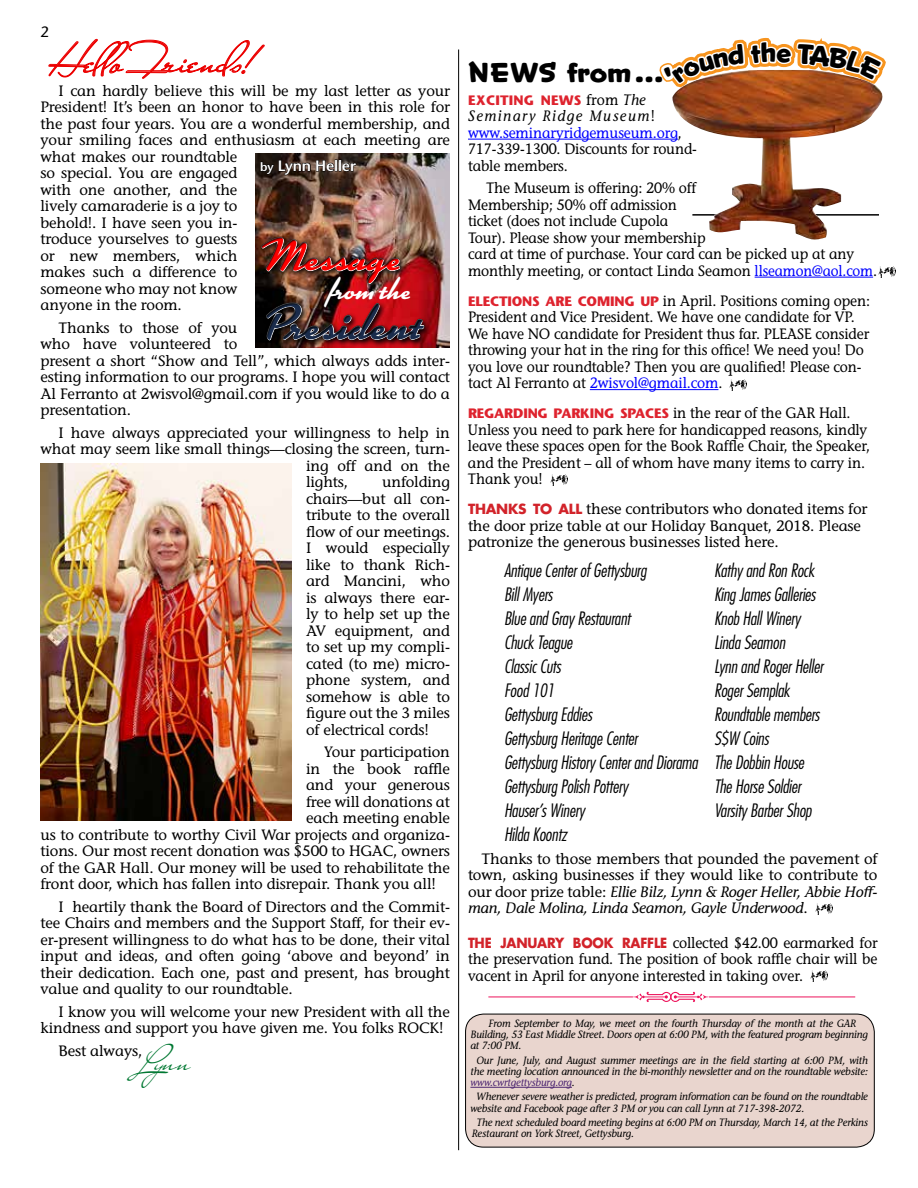
<style>
.page{position:relative;width:918px;height:1188px;background:#fff}
.page>*{position:absolute;margin:0;border:0;box-sizing:border-box;transform-origin:0 0}
.t1{font:49.5px "Kinescope";letter-spacing:-.01em;color:#1a2c4c}
.t2{font:45px "Miss Stanfort";letter-spacing:-.01em;color:#ec0000}
.t3{font:45px "Kinescope";letter-spacing:-.01em;color:#f00}
.t4{font:36px "Miss Stanfort";color:#007832}
.t5{font:31.5px "Kinescope";letter-spacing:-.01em;color:#fff}
.t6{font:700 27px "Snicker";letter-spacing:.005em;color:#000}
.t7{font:italic 300 condensed 18px/24px "Futura";letter-spacing:-.01em;color:#000}
.t8{font:15px/16.5px "Stone Informal";letter-spacing:-.01em;color:#000}
.t9{font:15px/16.5px "Stone Informal";letter-spacing:-.01em;color:#000;scale:.94 1}
.t10{font:600 15px "Stone Sans";letter-spacing:-.01em;color:#fff}
.t11{font:15px "Stone Sans";color:#000}
.t12{font:700 13.65px "Stone Sans";letter-spacing:-.015em;color:#de232e}
.t13{font:700 13.65px "Stone Sans";letter-spacing:.015em;color:#de232e}
.t14{font:italic 10.5px/11.2px "Stone Informal";letter-spacing:-.01em;color:#000;scale:.96 1}
.s1{font-size:12px}
.s2{font-family:"Stone Informal";font-weight:400;font-size:15px;color:#000}
.s3{font-family:"Stone Informal";font-weight:400;font-style:italic;font-size:15px;color:#000}
.s4{font-style:italic}
.s5{color:#00f}
.s6{font-family:"Stone Sans";font-weight:700;font-size:13.65px;color:#de232e}
.s7{font-family:"Futura";font-weight:700;font-size:13.65px;color:#d2232a}
.s8{color:#4c2571}
</style>
<div class="page">
<hr style="left:458px;top:50px;width:1px;height:1100px;background:#000">
<img style="left:255px;top:153px;width:195px;height:71px">
<svg style="left:260px;top:160px;width:97px;height:15px"></svg>
<div style="left:253px;top:224px;width:228px;height:135px;background:#000;opacity:.7"></div>
<svg style="left:49px;top:39px;width:215px;height:39px"></svg>
<img style="left:550px;top:475px;width:17px;height:11px">
<hr style="left:468px;top:139px;width:210px;height:1px;background:#00f">
<hr style="left:590px;top:389px;width:128px;height:1px;background:#00f">
<img style="left:893px;top:266px;width:2px;height:11px">
<img style="left:40px;top:463px;width:251px;height:358px">
<div style="left:466px;top:1014px;width:408px;height:133px;background:#e9d5ce;border-radius:18px"></div>
<hr style="left:470px;top:1087px;width:102px;height:1px;background:#4c2571">
<div style="left:465px;top:1014px;width:410px;height:133px;border:1px solid #000;border-radius:18px"></div>
<hr style="left:488px;top:997px;width:145px;height:1px;background:#ed145b">
<svg style="left:633px;top:37px;width:260px;height:998px"></svg>
<p class="t11" style="left:40px;top:23px;width:10px">2</p>
<h2 class="t2" style="left:50px;top:30px;width:210px">Hello Friends!</h2>
<p class="t8" style="left:40px;top:82px;width:411px;text-indent:18px">I can hardly believe this will be my last letter as your President! It’s been an honor to have been in this role for the past four years. You are a wonderful membership, and your smiling faces and enthusiasm at each meeting are what makes our roundtable<br>so special. You are engaged<br>with one another, and the<br>lively camaraderie is a joy to<br>behold!. I have seen you in-<br>troduce yourselves to guests<br>or new members, which<br>makes such a difference to<br>someone who may not know<br>anyone in the room.</p>
<p class="t8" style="left:40px;top:319px;width:411px;text-indent:18px">Thanks to those of you<br>who have volunteered to<br>present a short “Show and Tell”, which always adds inter&shy;esting information to our programs. I hope you will contact Al Ferranto at 2wisvol@gmail.com if you would like to do a presentation.</p>
<p class="t8" style="left:58px;top:424px;width:393px">I have always appreciated your willingness to help in</p>
<p class="t8" style="left:40px;top:441px;width:411px">what may seem like small things—closing the screen, turn-</p>
<p class="t8" style="left:306px;top:457px;width:145px">ing off and on the</p>
<p class="t8" style="left:306px;top:474px;width:44px">lights,</p>
<p class="t10" style="left:260px;top:157px;width:97px"><span class="s1">by</span> Lynn Heller</p>
<h2 class="t3" style="left:265px;top:228px;width:136px">Message</h2>
<h1 class="t1" style="left:265px;top:292px;width:157px">President</h1>
<h3 class="t5" style="left:328px;top:269px;width:84px">from the</h3>
<p class="t8" style="left:306px;top:474px;width:145px;text-align:justify;text-indent:76px">unfolding chairs—but all con&shy;tribute to the overall flow of our meetings.<br>I would especially like to thank Rich&shy;ard Mancini, who is always there ear&shy;ly to help set up the AV equipment, and to set up my compli&shy;cated (to me) micro&shy;phone system, and somehow is able to figure out the 3 miles of electrical cords!</p>
<p class="t8" style="left:324px;top:744px;width:127px">Your participation</p>
<p class="t8" style="left:306px;top:760px;width:145px">in the book raffle</p>
<p class="t8" style="left:306px;top:777px;width:145px">and your generous</p>
<p class="t8" style="left:306px;top:793px;width:145px">free will donations at</p>
<p class="t8" style="left:306px;top:810px;width:145px">each meeting enable</p>
<p class="t8" style="left:40px;top:826px;width:411px">us to contribute to worthy Civil War projects and organiza-</p>
<p class="t8" style="left:40px;top:843px;width:411px">tions. Our most recent donation was $500 to HGAC, owners</p>
<p class="t8" style="left:40px;top:859px;width:411px">of the GAR Hall. Our money will be used to rehabilitate the</p>
<p class="t8" style="left:40px;top:876px;width:397px">front door, which has fallen into disrepair. Thank you all!</p>
<p class="t8" style="left:40px;top:898px;width:411px;text-align:justify;text-indent:18px">I heartily thank the Board of Directors and the Commit&shy;tee Chairs and members and the Support Staff, for their ev&shy;er-present willingness to do what has to be done, their vital input and ideas, and often going ‘above and beyond’ in their dedication. Each one, past and present, has brought value and quality to our roundtable.</p>
<p class="t8" style="left:40px;top:1003px;width:411px;text-indent:18px">I know you will welcome your new President with all the kindness and support you have given me. You folks ROCK!</p>
<p class="t8" style="left:58px;top:1042px;width:85px">Best always,</p>
<h3 class="t4" style="left:137px;top:1037px;width:54px">Lynn</h3>
<h3 class="t6" style="left:469px;top:55px;width:196px">NEWS from ...</h3>
<p class="t13" style="left:468px;top:92px;width:179px">EXCITING NEWS <span class="s2">from</span> <span class="s3">The</span></p>
<p class="t9" style="left:468px;top:108px;width:245px"><span class="s4">Seminary Ridge Museum</span>! <span class="s5">www.seminaryridgemuseum.org</span>,<br>717-339-1300. Discounts for round&shy;table members.</p>
<p class="t9" style="left:468px;top:180px;width:437px;text-indent:18px">The Museum is offering: 20% off<br>Membership; 50% off admission<br>ticket (does not include Cupola<br>Tour). Please show your membership<br>card at time of purchase. Your card can be picked up at any monthly meeting, or contact Linda Seamon <span class="s5">llseamon@aol.com</span>.</p>
<p class="t9" style="left:468px;top:292px;width:429px"><span class="s6">ELECTIONS ARE COMING UP</span> in April. Positions coming open:<br>President and Vice President. We have one candidate for VP.<br>We have NO candidate for President thus far. PLEASE consider throwing your hat in the ring for this office! We need you! Do you love our roundtable? Then you are qualified! Please con&shy;tact Al Ferranto at <span class="s5">2wisvol@gmail.com</span>.</p>
<p class="t12" style="left:468px;top:405px;width:384px">REGARDING PARKING SPACES <span class="s2">in the rear of the GAR Hall.</span></p>
<p class="t9" style="left:468px;top:421px;width:429px">Unless you need to park here for handicapped reasons, kindly leave these spaces open for the Book Raffle Chair, the Speaker, and the President – all of whom have many items to carry in.<br>Thank you!</p>
<p class="t8" style="left:468px;top:501px;width:401px"><span class="s7">THANKS TO ALL</span> these contributors who donated items for the door prize table at our Holiday Banquet, 2018. Please patronize the generous businesses listed here.</p>
<p class="t7" style="left:504px;top:558px;width:144px">Antique Center of Gettysburg</p>
<p class="t7" style="left:714px;top:558px;width:102px">Kathy and Ron Rock</p>
<p class="t7" style="left:504px;top:582px;width:50px">Bill Myers</p>
<p class="t7" style="left:714px;top:582px;width:103px">King James Galleries</p>
<p class="t7" style="left:504px;top:606px;width:128px">Blue and Gray Restaurant</p>
<p class="t7" style="left:714px;top:606px;width:88px">Knob Hall Winery</p>
<p class="t7" style="left:504px;top:630px;width:70px">Chuck Teague</p>
<p class="t7" style="left:714px;top:630px;width:73px">Linda Seamon</p>
<p class="t7" style="left:504px;top:654px;width:58px">Classic Cuts</p>
<p class="t7" style="left:714px;top:654px;width:111px">Lynn and Roger Heller</p>
<p class="t7" style="left:504px;top:678px;width:52px">Food 101</p>
<p class="t7" style="left:714px;top:678px;width:77px">Roger Semplak</p>
<p class="t7" style="left:504px;top:702px;width:90px">Gettysburg Eddies</p>
<p class="t7" style="left:714px;top:702px;width:107px">Roundtable members</p>
<p class="t7" style="left:504px;top:726px;width:135px">Gettysburg Heritage Center</p>
<p class="t7" style="left:504px;top:726px;width:302px;text-indent:210px">S$W Coins<br>Gettysburg History Center and Diorama The Dobbin House<br>Gettysburg Polish Pottery</p>
<p class="t7" style="left:714px;top:774px;width:88px">The Horse Soldier</p>
<p class="t7" style="left:504px;top:798px;width:82px">Hauser’s Winery</p>
<p class="t7" style="left:714px;top:798px;width:99px">Varsity Barber Shop</p>
<p class="t7" style="left:504px;top:822px;width:65px">Hilda Koontz</p>
<p class="t8" style="left:468px;top:850px;width:411px;text-align:justify;text-indent:14px">Thanks to those members that pounded the pavement of town, asking businesses if they would like to contribute to our door prize table: <span class="s4">Ellie Bilz, Lynn &amp; Roger Heller, Abbie Hoff&shy;man, Dale Molina, Linda Seamon, Gayle Underwood</span>.</p>
<p class="t9" style="left:468px;top:934px;width:437px;text-align:justify"><span class="s7">THE JANUARY BOOK RAFFLE</span> collected $42.00 earmarked for the preservation fund. The position of book raffle chair will be vacent in April for anyone interested in taking over.</p>
<p class="t14" style="left:470px;top:1018px;width:416px;text-indent:18px">From September to May, we meet on the fourth Thursday of the month at the GAR<br>Building, 53 East Middle Street. Doors open at 6:00 PM, with the featured program beginning at 7:00 PM.</p>
<p class="t14" style="left:470px;top:1054px;width:416px;text-align:justify;text-indent:6px">Our June, July, and August summer meetings are in the field starting at 6:00 PM, with the meeting location announced in the bi-monthly newsletter and on the roundtable website: <span class="s8">www.cwrtgettysburg.org</span>.</p>
<p class="t14" style="left:470px;top:1091px;width:416px;text-indent:6px">Whenever severe weather is predicted, program information can be found on the roundtable website and Facebook page after 3 PM or you can call Lynn at 717-398-2072.</p>
<p class="t14" style="left:472px;top:1117px;width:414px;text-indent:5px">The next scheduled board meeting begins at 6:00 PM on Thursday, March 14, at the Perkins<br>Restaurant on York Street, Gettysburg.</p>
</div>
